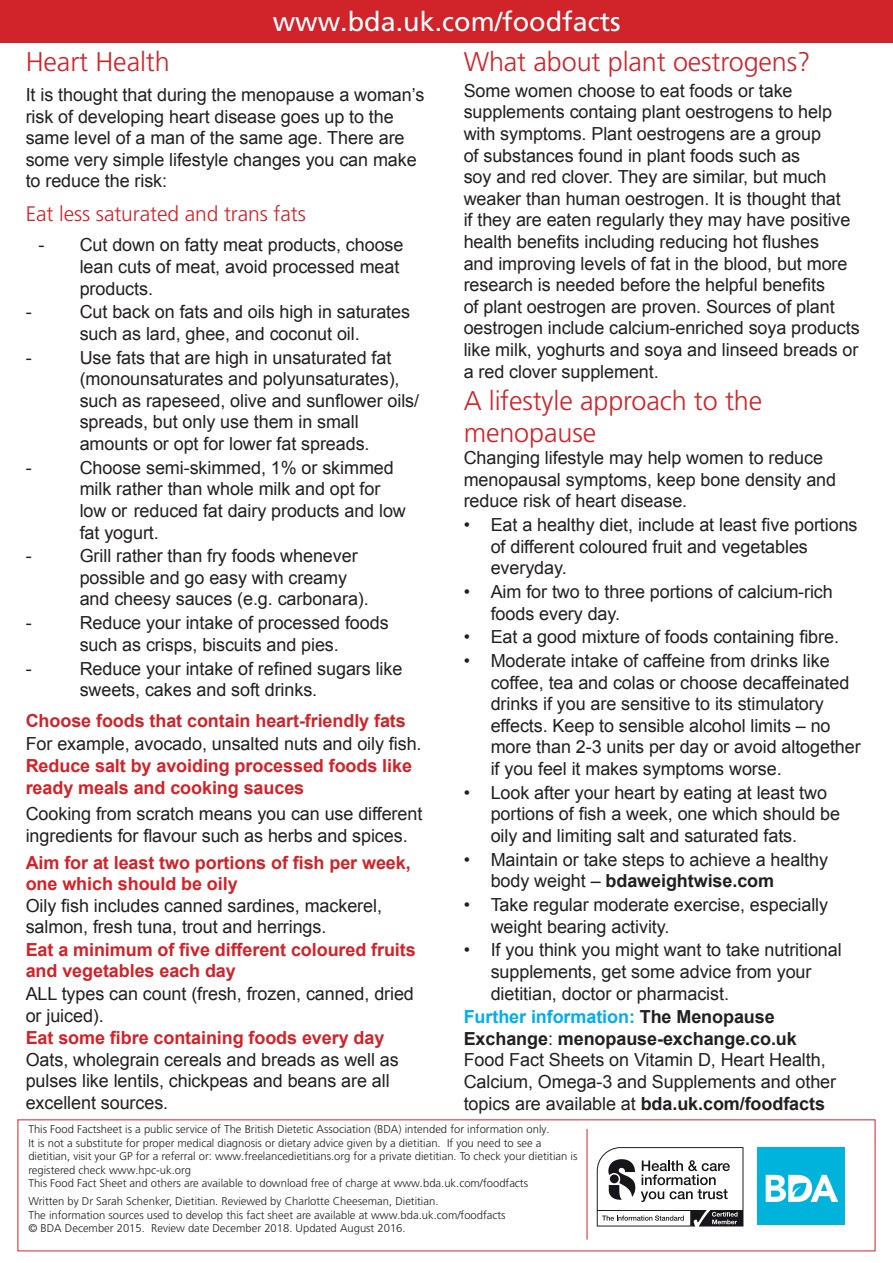
<style>
.page{position:relative;width:893px;height:1263px;background:#fff}
.page>*{position:absolute;margin:0;border:0;box-sizing:border-box;transform-origin:0 0}
.Body{font:300 27px/32.4px "Frutiger LT Pro";letter-spacing:-.005em;color:#d1232a}
.Top_header_-_reverse{font:27px "Frutiger LT Pro";color:#fff}
.Body-2{font:300 21px "Frutiger LT Pro";letter-spacing:-.005em;color:#d1232a}
.Body-3{font:18px/21.6px "Arial";letter-spacing:-.005em;color:#231f20}
.Body-4{font:700 18px/21.6px "Arial";letter-spacing:-.005em;color:#d1232a}
.t1{font:300 11.25px/13.5px "Frutiger LT Pro";color:#231f20}
.s1{font-weight:700;color:#d1232a}
.s2{font-weight:700}
.s3{font-weight:700;color:#00aeef}
</style>
<div class="page">
<div style="left:0;top:0;width:893px;height:43px;background:#d1232a"></div>
<hr style="left:587px;top:1129px;width:1px;height:110px;background:#d1232a">
<svg style="left:597px;top:1147px;width:146px;height:79px"></svg>
<img style="left:757px;top:1147px;width:88px;height:78px">
<p class="Top_header_-_reverse" style="left:273px;top:6px;width:350px">www.bda.uk.com/foodfacts</p>
<p class="Body" style="left:26px;top:46px;width:146px">Heart Health</p>
<p class="Body-3" style="left:26px;top:84px;width:400px">It is thought that during the menopause a woman’s risk of developing heart disease goes up to the same level of a man of the same age. There are some very simple lifestyle changes you can make to reduce the risk:</p>
<p class="Body-2" style="left:26px;top:202px;width:282px">Eat less saturated and trans fats</p>
<p class="Body-3" style="left:80px;top:234px;width:325px;text-indent:-41px">- Cut down on fatty meat products, choose lean cuts of meat, avoid processed meat products.</p>
<p class="Body-3" style="left:26px;top:301px;width:7px">-</p>
<p class="Body-3" style="left:80px;top:301px;width:332px">Cut back on fats and oils high in saturates such as lard, ghee, and coconut oil.</p>
<p class="Body-3" style="left:26px;top:347px;width:7px">-</p>
<p class="Body-3" style="left:80px;top:347px;width:341px">Use fats that are high in unsaturated fat (monounsaturates and polyunsaturates), such as rapeseed, olive and sunflower oils/ spreads, but only use them in small amounts or opt for lower fat spreads.</p>
<p class="Body-3" style="left:26px;top:457px;width:7px">-</p>
<p class="Body-3" style="left:80px;top:457px;width:328px">Choose semi-skimmed, 1% or skimmed milk rather than whole milk and opt for low or reduced fat dairy products and low fat yogurt.</p>
<p class="Body-3" style="left:26px;top:545px;width:7px">-</p>
<p class="Body-3" style="left:80px;top:545px;width:291px">Grill rather than fry foods whenever possible and go easy with creamy and cheesy sauces (e.g. carbonara).</p>
<p class="Body-3" style="left:26px;top:612px;width:7px">-</p>
<p class="Body-3" style="left:80px;top:612px;width:310px">Reduce your intake of processed foods such as crisps, biscuits and pies.</p>
<p class="Body-3" style="left:26px;top:657px;width:7px">-</p>
<p class="Body-3" style="left:80px;top:657px;width:324px">Reduce your intake of refined sugars like sweets, cakes and soft drinks.</p>
<p class="Body-4" style="left:26px;top:710px;width:382px">Choose foods that contain heart-friendly fats</p>
<p class="Body-3" style="left:26px;top:732px;width:397px">For example, avocado, unsalted nuts and oily fish.</p>
<p class="Body-4" style="left:26px;top:755px;width:388px">Reduce salt by avoiding processed foods like ready meals and cooking sauces</p>
<p class="Body-3" style="left:26px;top:803px;width:398px">Cooking from scratch means you can use different ingredients for flavour such as herbs and spices.</p>
<p class="Body-3" style="left:26px;top:852px;width:387px"><span class="s1">Aim for at least two portions of fish per week, one which should be oily<br></span>Oily fish includes canned sardines, mackerel, salmon, fresh tuna, trout and herrings.</p>
<p class="Body-4" style="left:26px;top:939px;width:392px">Eat a minimum of five different coloured fruits and vegetables each day</p>
<p class="Body-3" style="left:26px;top:983px;width:390px">ALL types can count (fresh, frozen, canned, dried or juiced).</p>
<p class="Body-3" style="left:26px;top:1027px;width:375px"><span class="s1">Eat some fibre containing foods every day </span>Oats, wholegrain cereals and breads as well as pulses like lentils, chickpeas and beans are all excellent sources.</p>
<p class="Body" style="left:464px;top:46px;width:348px">What about plant oestrogens?</p>
<p class="Body-3" style="left:464px;top:80px;width:397px">Some women choose to eat foods or take supplements containg plant oestrogens to help with symptoms. Plant oestrogens are a group<br>of substances found in plant foods such as<br>soy and red clover. They are similar, but much weaker than human oestrogen. It is thought that<br>if they are eaten regularly they may have positive health benefits including reducing hot flushes<br>and improving levels of fat in the blood, but more research is needed before the helpful benefits<br>of plant oestrogen are proven. Sources of plant oestrogen include calcium-enriched soya products like milk, yoghurts and soya and linseed breads or a red clover supplement.</p>
<p class="Body" style="left:464px;top:385px;width:300px">A lifestyle approach to the menopause</p>
<p class="Body-3" style="left:464px;top:447px;width:374px">Changing lifestyle may help women to reduce menopausal symptoms, keep bone density and reduce risk of heart disease.</p>
<p class="Body-3" style="left:491px;top:514px;width:368px;text-indent:-27px">• Eat a healthy diet, include at least five portions of different coloured fruit and vegetables everyday.</p>
<p class="Body-3" style="left:491px;top:581px;width:344px;text-indent:-27px">• Aim for two to three portions of calcium-rich foods every day.</p>
<p class="Body-3" style="left:464px;top:626px;width:377px">• Eat a good mixture of foods containing fibre.</p>
<p class="Body-3" style="left:491px;top:650px;width:372px;text-indent:-27px">• Moderate intake of caffeine from drinks like coffee, tea and colas or choose decaffeinated drinks if you are sensitive to its stimulatory effects. Keep to sensible alcohol limits – no more than 2-3 units per day or avoid altogether if you feel it makes symptoms worse.</p>
<p class="Body-3" style="left:491px;top:782px;width:351px;text-indent:-27px">• Look after your heart by eating at least two portions of fish a week, one which should be oily and limiting salt and saturated fats.</p>
<p class="Body-3" style="left:491px;top:849px;width:339px;text-indent:-27px">• Maintain or take steps to achieve a healthy body weight – <span class="s2">bdaweightwise.com</span></p>
<p class="Body-3" style="left:491px;top:894px;width:339px;text-indent:-27px">• Take regular moderate exercise, especially weight bearing activity.</p>
<p class="Body-3" style="left:491px;top:939px;width:353px;text-indent:-27px">• If you think you might want to take nutritional supplements, get some advice from your dietitian, doctor or pharmacist.</p>
<p class="Body-3" style="left:464px;top:1006px;width:374px"><span class="s3">Further information:</span> <span class="s2">The Menopause Exchange</span>: <span class="s2">menopause-exchange.co.uk </span>Food Fact Sheets on Vitamin D, Heart Health, Calcium, Omega-3 and Supplements and other topics are available at <span class="s2">bda.uk.com/foodfacts</span></p>
<p class="t1" style="left:28px;top:1123px;width:550px">This Food Factsheet is a public service of The British Dietetic Association (BDA) intended for information only.<br>It is not a substitute for proper medical diagnosis or dietary advice given by a dietitian. If you need to see a dietitian, visit your GP for a referral or: www.freelancedietitians.org for a private dietitian. To check your dietitian is registered check www.hpc-uk.org</p>
<p class="t1" style="left:28px;top:1177px;width:501px">This Food Fact Sheet and others are available to download free of charge at www.bda.uk.com/foodfacts</p>
<p class="t1" style="left:28px;top:1194px;width:412px">Written by Dr Sarah Schenker, Dietitian. Reviewed by Charlotte Cheeseman, Dietitian.</p>
<p class="t1" style="left:28px;top:1208px;width:479px">The information sources used to develop this fact sheet are available at www.bda.uk.com/foodfacts</p>
<p class="t1" style="left:28px;top:1221px;width:379px">© BDA December 2015. Review date December 2018. Updated August 2016.</p>
</div>
